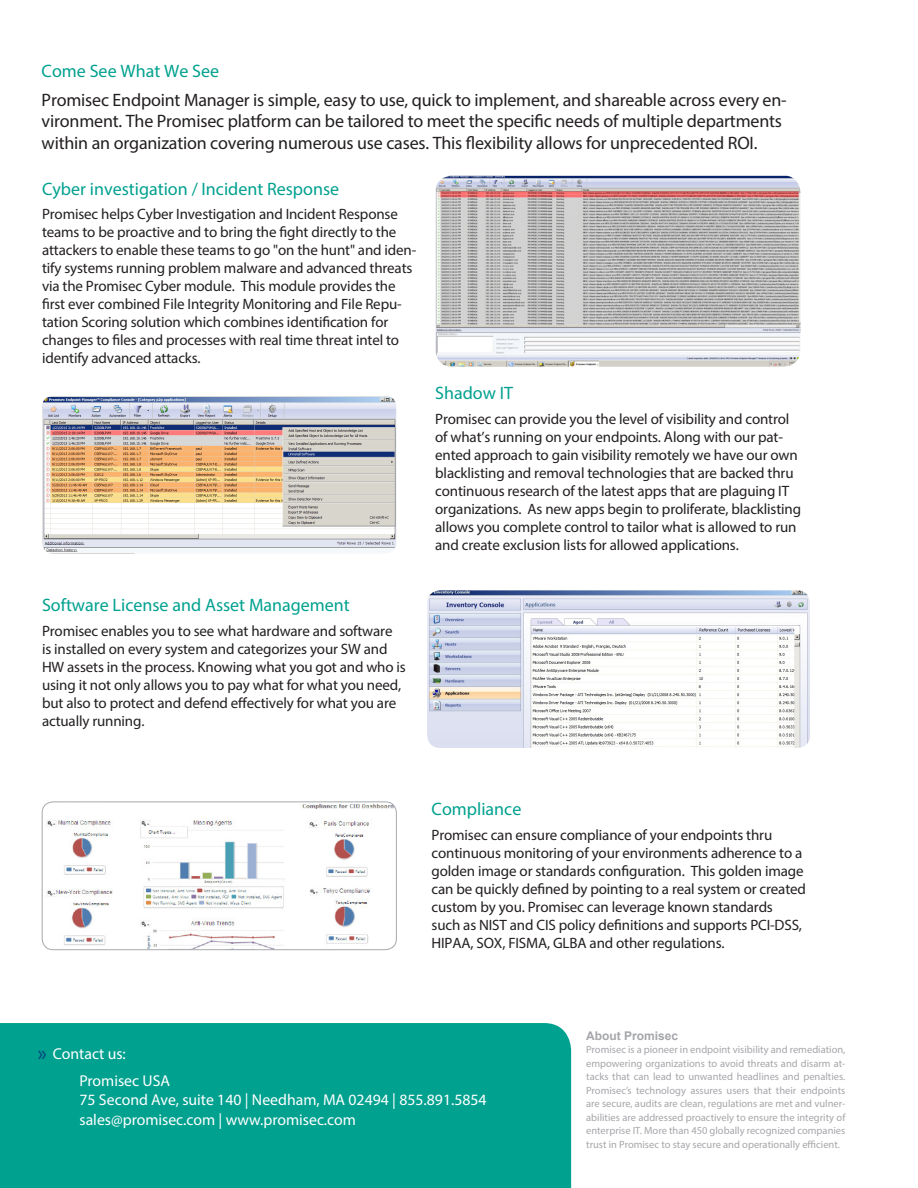
<style>
.page{position:relative;width:918px;height:1188px;background:#fff}
.page>*{position:absolute;margin:0;border:0;box-sizing:border-box;transform-origin:0 0}
.Body_Copy{font:18px/21.6px "Myriad Pro";letter-spacing:-.01em;color:#231f20}
.Subhead_B_Green{font:18px "Myriad Pro";color:#00a18f}
.Subhead_Blue{font:15.75px "Myriad Pro";color:#fff}
.Body_Copy-2{font:15px/18px "Myriad Pro";letter-spacing:-.01em;color:#231f20}
.Intro_Paragraph_gray{font:700 12px "Arial";color:#a5a6aa}
.About_Promisec_secti{font:10.5px/13.5px "Myriad Pro";color:#a5a6aa;text-align:justify}
.s1{font-family:"Gill Sans";font-size:18px;color:#00467e}
</style>
<div class="page">
<img style="left:42px;top:802px;width:353px;height:148px">
<div style="left:42px;top:802px;width:355px;height:148px;border:1px solid #a8a9ad;border-radius:11px"></div>
<div style="left:0;top:1023px;width:571px;height:165px;background:#00a18f"></div>
<img style="left:427px;top:590px;width:383px;height:158px">
<img style="left:42px;top:396px;width:355px;height:158px">
<img style="left:436px;top:176px;width:365px;height:191px">
<p class="Subhead_B_Green" style="left:42px;top:60px;width:179px">Come See What We See</p>
<p class="Body_Copy" style="left:42px;top:89px;width:747px">Promisec Endpoint Manager is simple, easy to use, quick to implement, and shareable across every en&shy;vironment. The Promisec platform can be tailored to meet the specific needs of multiple departments within an organization covering numerous use cases. This flexibility allows for unprecedented ROI.</p>
<p class="Subhead_B_Green" style="left:42px;top:177px;width:299px">Cyber investigation / Incident Response</p>
<p class="Body_Copy-2" style="left:42px;top:205px;width:376px">Promisec helps Cyber Investigation and Incident Response teams to be proactive and to bring the fight directly to the attackers to enable these teams to go "on the hunt" and iden&shy;tify systems running problem malware and advanced threats via the Promisec Cyber module. This module provides the first ever combined File Integrity Monitoring and File Repu&shy;tation Scoring solution which combines identification for changes to files and processes with real time threat intel to identify advanced attacks.</p>
<p class="Subhead_B_Green" style="left:42px;top:594px;width:309px">Software License and Asset Management</p>
<p class="Body_Copy-2" style="left:42px;top:622px;width:365px">Promisec enables you to see what hardware and software<br>is installed on every system and categorizes your SW and HW assets in the process. Knowing what you got and who is using it not only allows you to pay what for what you need, but also to protect and defend effectively for what you are actually running.</p>
<p class="Subhead_B_Green" style="left:435px;top:382px;width:79px">Shadow IT</p>
<p class="Body_Copy-2" style="left:435px;top:409px;width:367px">Promisec can provide you the level of visibility and control of what’s running on your endpoints. Along with our pat&shy;ented approach to gain visibility remotely we have our own blacklisting and removal technologies that are backed thru continuous research of the latest apps that are plaguing IT organizations. As new apps begin to proliferate, blacklisting allows you complete control to tailor what is allowed to run and create exclusion lists for allowed applications.</p>
<p class="Subhead_B_Green" style="left:432px;top:798px;width:91px">Compliance</p>
<p class="Body_Copy-2" style="left:432px;top:826px;width:376px">Promisec can ensure compliance of your endpoints thru continuous monitoring of your environments adherence to a golden image or standards configuration. This golden image can be quickly defined by pointing to a real system or created custom by you. Promisec can leverage known standards<br>such as NIST and CIS policy definitions and supports PCI-DSS, HIPAA, SOX, FISMA, GLBA and other regulations.</p>
<p class="Subhead_Blue" style="left:38px;top:1044px;width:90px"><span class="s1">»</span> Contact us:</p>
<p class="Subhead_Blue" style="left:80px;top:1071px;width:92px">Promisec USA</p>
<p class="Subhead_Blue" style="left:80px;top:1090px;width:409px">75 Second Ave, suite 140 | Needham, MA 02494 | 855.891.5854</p>
<p class="Subhead_Blue" style="left:80px;top:1110px;width:278px">sales@promisec.com | www.promisec.com</p>
<p class="Intro_Paragraph_gray" style="left:586px;top:1027px;width:94px">About Promisec</p>
<p class="About_Promisec_secti" style="left:586px;top:1043px;width:261px">Promisec is a pioneer in endpoint visibility and remediation, empowering organizations to avoid threats and disarm at&shy;tacks that can lead to unwanted headlines and penalties.<br>Promisec’s technology assures users that their endpoints are secure, audits are clean, regulations are met and vulner&shy;abilities are addressed proactively to ensure the integrity of enterprise IT. More than 450 globally recognized companies trust in Promisec to stay secure and operationally efficient.</p>
</div>
